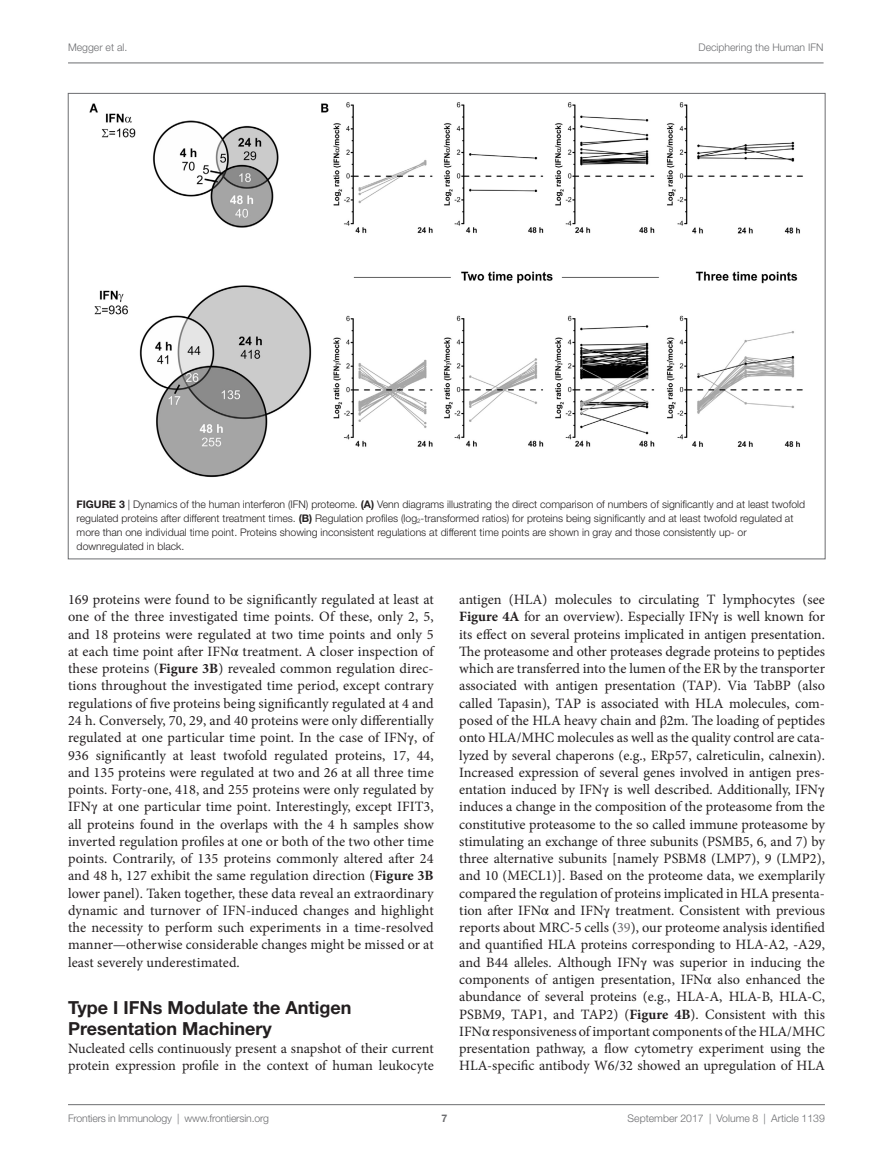
<style>
.page{position:relative;width:893px;height:1170px;background:#fff}
.page>*{position:absolute;margin:0;border:0;box-sizing:border-box;transform-origin:0 0}
.t1{font:700 18px/21px "Helvetica Neue LT Std";color:#231f20}
.t2{font:14.25px/17.2px "Minion Pro";color:#231f20;text-align:justify}
.t3{font:300 10.5px/14.2px "Helvetica Neue LT Std";color:#231f20}
.t4{font:300 10.5px "Helvetica Neue LT Std";color:#6c6d70}
.t5{font:700 10.5px "Helvetica Neue LT Std";color:#6c6d70}
.s1{font-weight:700}
.s2{font-family:"STIX General"}
.s3{color:#6c6d70}
</style>
<div class="page">
<img style="left:90px;top:102px;width:713px;height:375px">
<hr style="left:68px;top:1104px;width:757px;height:1px;background:#6c6d70">
<hr style="left:68px;top:63px;width:755px;height:1px;background:#6c6d70">
<p class="t4" style="left:68px;top:41px;width:61px">Megger et al.</p>
<p class="t4" style="left:698px;top:41px;width:127px">Deciphering the Human IFN</p>
<p class="t3" style="left:77px;top:496px;width:730px"><span class="s1">Figure 3</span> | Dynamics of the human interferon (IFN) proteome. <span class="s1">(A)</span> Venn diagrams illustrating the direct comparison of numbers of significantly and at least twofold regulated proteins after different treatment times. <span class="s1">(B)</span> Regulation profiles (log<sub>2</sub>-transformed ratios) for proteins being significantly and at least twofold regulated at more than one individual time point. Proteins showing inconsistent regulations at different time points are shown in gray and those consistently up- or downregulated in black.</p>
<p class="t2" style="left:68px;top:591px;width:367px">169 proteins were found to be significantly regulated at least at one of the three investigated time points. Of these, only 2, 5, and 18 proteins were regulated at two time points and only 5 at each time point after IFN<span class="s2">α</span> treatment. A closer inspection of these proteins (<span class="s1">Figure 3B</span>) revealed common regulation direc&shy;tions throughout the investigated time period, except contrary regulations of five proteins being significantly regulated at 4 and 24 h. Conversely, 70, 29, and 40 proteins were only differentially regulated at one particular time point. In the case of IFN<span class="s2">γ</span>, of 936 significantly at least twofold regulated proteins, 17, 44, and 135 proteins were regulated at two and 26 at all three time points. Forty-one, 418, and 255 proteins were only regulated by IFN<span class="s2">γ</span> at one particular time point. Interestingly, except IFIT3, all proteins found in the overlaps with the 4 h samples show inverted regulation profiles at one or both of the two other time points. Contrarily, of 135 proteins commonly altered after 24 and 48 h, 127 exhibit the same regulation direction (<span class="s1">Figure 3B </span>lower panel). Taken together, these data reveal an extraordinary dynamic and turnover of IFN-induced changes and highlight the necessity to perform such experiments in a time-resolved manner—otherwise considerable changes might be missed or at least severely underestimated.</p>
<p class="t1" style="left:68px;top:996px;width:285px">Type I IFNs Modulate the Antigen<br>Presentation Machinery</p>
<p class="t2" style="left:68px;top:1039px;width:367px">Nucleated cells continuously present a snapshot of their current protein expression profile in the context of human leukocyte</p>
<p class="t2" style="left:459px;top:591px;width:367px">antigen (HLA) molecules to circulating T lymphocytes (see <span class="s1">Figure 4A</span> for an overview). Especially IFN<span class="s2">γ</span> is well known for its effect on several proteins implicated in antigen presentation.<br>The proteasome and other proteases degrade proteins to peptides which are transferred into the lumen of the ER by the transporter associated with antigen presentation (TAP). Via TabBP (also called Tapasin), TAP is associated with HLA molecules, com&shy;posed of the HLA heavy chain and <span class="s2">β</span>2m. The loading of peptides onto HLA/MHC molecules as well as the quality control are cata&shy;lyzed by several chaperons (e.g., ERp57, calreticulin, calnexin).<br>Increased expression of several genes involved in antigen pres&shy;entation induced by IFN<span class="s2">γ</span> is well described. Additionally, IFN<span class="s2">γ </span>induces a change in the composition of the proteasome from the constitutive proteasome to the so called immune proteasome by stimulating an exchange of three subunits (PSMB5, 6, and 7) by three alternative subunits [namely PSBM8 (LMP7), 9 (LMP2), and 10 (MECL1)]. Based on the proteome data, we exemplarily compared the regulation of proteins implicated in HLA presenta&shy;tion after IFN<span class="s2">α</span> and IFN<span class="s2">γ</span> treatment. Consistent with previous reports about MRC-5 cells (<span class="s3">39</span>), our proteome analysis identified and quantified HLA proteins corresponding to HLA-A2, -A29, and B44 alleles. Although IFN<span class="s2">γ</span> was superior in inducing the components of antigen presentation, IFN<span class="s2">α</span> also enhanced the abundance of several proteins (e.g., HLA-A, HLA-B, HLA-C, PSBM9, TAP1, and TAP2) (<span class="s1">Figure 4B</span>). Consistent with this IFN<span class="s2">α</span> responsiveness of important components of the HLA/MHC presentation pathway, a flow cytometry experiment using the HLA-specific antibody W6/32 showed an upregulation of HLA</p>
<p class="t4" style="left:68px;top:1111px;width:203px">Frontiers in Immunology | www.frontiersin.org</p>
<p class="t4" style="left:628px;top:1111px;width:199px">September 2017 | Volume 8 | Article 1139</p>
<p class="t5" style="left:441px;top:1111px;width:7px">7</p>
</div>
